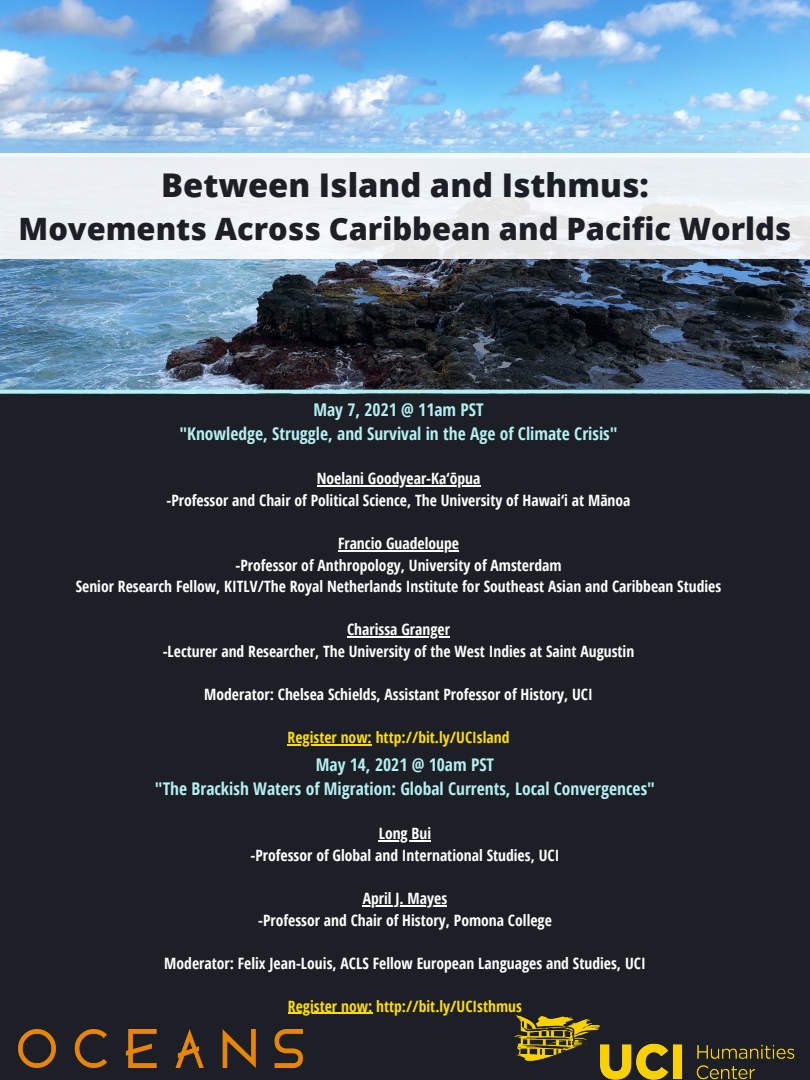
<style>
.page{position:relative;width:810px;height:1080px;background:#1c1f25}
.page>*{position:absolute;margin:0;border:0;box-sizing:border-box;transform-origin:0 0}
.t1{font:800 32.69px "Open Sans";color:#1c1f25}
.t2{font:800 30.81px "Open Sans";color:#1c1f25}
.t3{font:700 17.5px "Open Sans Condensed";color:#b4eff1}
.t4{font:700 15.62px "Open Sans Condensed";color:#fff}
.t5{font:700 15.62px "Open Sans Condensed";color:#fd0}
</style>
<div class="page">
<img style="left:0;top:0;width:810px;height:394px">
<div style="left:0;top:153px;width:810px;height:106px;background:linear-gradient(to right,#eef2f6,#ebeef1)"></div>
<hr style="left:317px;top:485px;width:163px;height:2px;background:#fff">
<hr style="left:338px;top:550px;width:121px;height:1px;background:#fff">
<hr style="left:347px;top:636px;width:103px;height:2px;background:#fff">
<hr style="left:288px;top:744px;width:84px;height:2px;background:#fd0">
<img style="left:19px;top:1030px;width:283px;height:38px">
<img style="left:514px;top:1015px;width:281px;height:65px">
<hr style="left:379px;top:840px;width:52px;height:2px;background:#fff">
<hr style="left:363px;top:905px;width:84px;height:1px;background:#fff">
<hr style="left:288px;top:1013px;width:84px;height:1px;background:#fd0">
<hr style="left:0;top:390px;width:810px;height:3px;background:#b4eff1">
<p class="t1" style="left:161px;top:162px;width:489px">Between Island and Isthmus:</p>
<p class="t2" style="left:19px;top:207px;width:774px">Movements Across Caribbean and Pacific Worlds</p>
<p class="t3" style="left:313px;top:397px;width:172px">May 7, 2021 @ 11am PST</p>
<p class="t3" style="left:179px;top:422px;width:440px">"Knowledge, Struggle, and Survival in the Age of Climate Crisis"</p>
<p class="t4" style="left:317px;top:468px;width:165px">Noelani Goodyear-Ka‘ōpua</p>
<p class="t4" style="left:167px;top:489px;width:466px">-Professor and Chair of Political Science, The University of Hawai‘i at Mānoa</p>
<p class="t4" style="left:338px;top:532px;width:122px">Francio Guadeloupe</p>
<p class="t4" style="left:236px;top:554px;width:328px">-Professor of Anthropology, University of Amsterdam</p>
<p class="t4" style="left:76px;top:576px;width:647px">Senior Research Fellow, KITLV/The Royal Netherlands Institute for Southeast Asian and Caribbean Studies</p>
<p class="t4" style="left:347px;top:619px;width:104px">Charissa Granger</p>
<p class="t4" style="left:163px;top:640px;width:473px">-Lecturer and Researcher, The University of the West Indies at Saint Augustin</p>
<p class="t4" style="left:204px;top:683px;width:390px">Moderator: Chelsea Schields, Assistant Professor of History, UCI</p>
<p class="t5" style="left:288px;top:727px;width:223px">Register now: http://bit.ly/UCIsland</p>
<p class="t3" style="left:316px;top:752px;width:180px">May 14, 2021 @ 10am PST</p>
<p class="t3" style="left:155px;top:777px;width:502px">"The Brackish Waters of Migration: Global Currents, Local Convergences"</p>
<p class="t4" style="left:379px;top:823px;width:54px">Long Bui</p>
<p class="t4" style="left:251px;top:844px;width:310px">-Professor of Global and International Studies, UCI</p>
<p class="t4" style="left:363px;top:887px;width:86px">April J. Mayes</p>
<p class="t4" style="left:258px;top:909px;width:295px">-Professor and Chair of History, Pomona College</p>
<p class="t4" style="left:164px;top:952px;width:483px">Moderator: Felix Jean-Louis, ACLS Fellow European Languages and Studies, UCI</p>
<p class="t5" style="left:288px;top:995px;width:236px">Register now: http://bit.ly/UCIsthmus</p>
</div>
